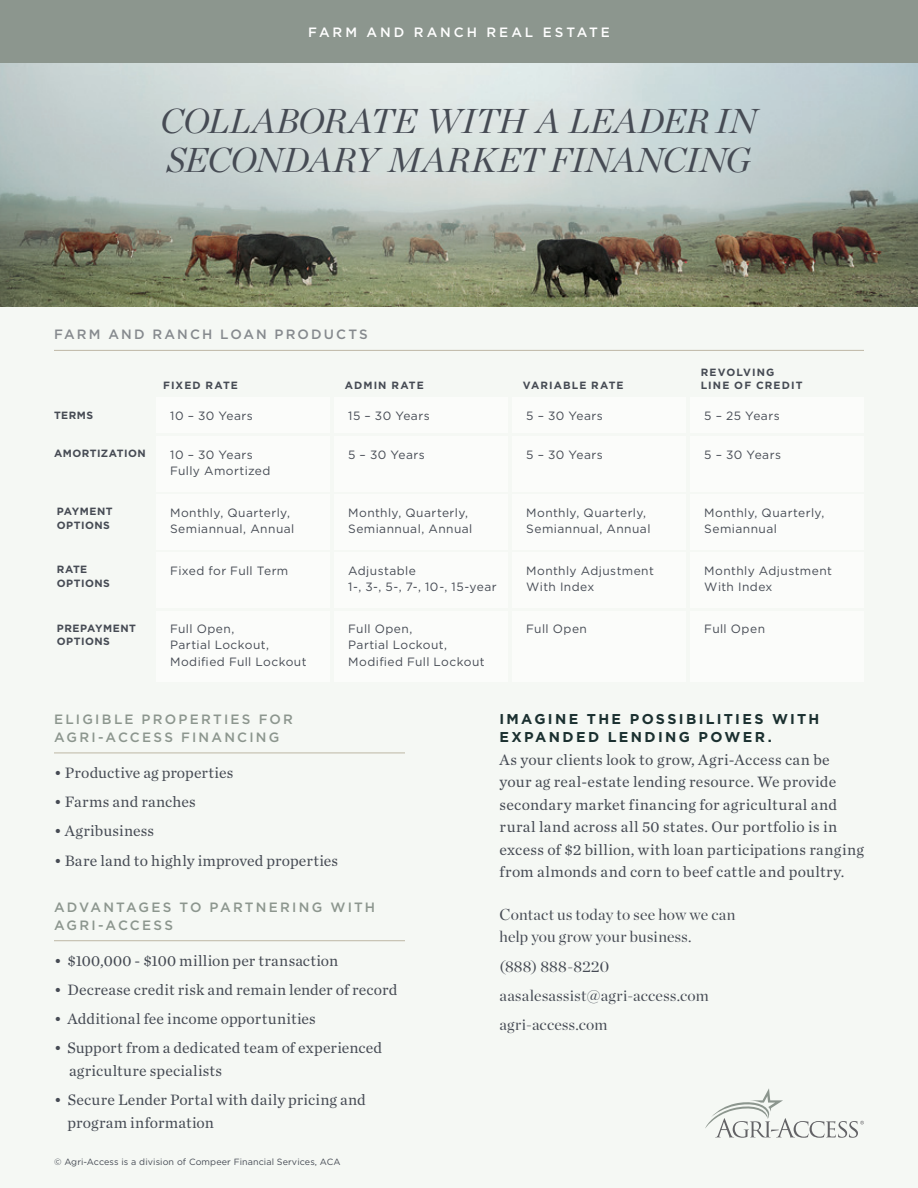
<style>
.page{position:relative;width:918px;height:1188px;background:#fff}
.page>*{position:absolute;margin:0;border:0;box-sizing:border-box;transform-origin:0 0}
.t1{font:italic 34.5px/39px "Chronicle Display";letter-spacing:-.01em;color:#464b54}
.t2{font:15.75px/22.5px "Chronicle Text G1";letter-spacing:.015em;color:#464b54}
.t3{font:15.75px/22.5px "Chronicle Display";letter-spacing:.015em;color:#464b54}
.t4{font:700 14.25px/18px "Gotham";letter-spacing:.165em;color:#1b3030}
.Paragraph_Head_Bold{font:500 13.5px/18px "Gotham";letter-spacing:.165em;color:#8c968e}
.Paragraph_Head_Bold-2{font:500 13.5px "Gotham";letter-spacing:.155em;color:#868a8e}
.t5{font:500 13.5px "Gotham";letter-spacing:.215em;color:#fff}
.t6{font:12px/16.5px "Gotham";letter-spacing:.035em;color:#464b54}
.t7{font:700 10.5px/13.5px "Gotham";letter-spacing:.055em;color:#464b54}
.t8{font:700 10.5px/13.5px "Gotham";letter-spacing:.105em;color:#464b54}
.t9{font:700 10.5px "Gotham";letter-spacing:.1em;color:#464b54}
.t10{font:9px "Gotham";letter-spacing:.01em;color:#464b54}
</style>
<div class="page">
<div style="left:0;top:305px;width:918px;height:883px;background:#f5f8f4"></div>
<div style="left:156px;top:398px;width:174px;height:35px;background:#fff"></div>
<div style="left:334px;top:398px;width:174px;height:35px;background:#fff"></div>
<div style="left:512px;top:398px;width:174px;height:35px;background:#fff"></div>
<div style="left:690px;top:398px;width:174px;height:35px;background:#fff"></div>
<div style="left:156px;top:436px;width:174px;height:56px;background:#fff"></div>
<div style="left:156px;top:553px;width:174px;height:55px;background:#fff"></div>
<div style="left:156px;top:495px;width:174px;height:55px;background:#fff"></div>
<div style="left:156px;top:611px;width:174px;height:71px;background:#fff"></div>
<div style="left:334px;top:436px;width:174px;height:56px;background:#fff"></div>
<div style="left:334px;top:553px;width:174px;height:55px;background:#fff"></div>
<div style="left:334px;top:495px;width:174px;height:55px;background:#fff"></div>
<div style="left:334px;top:611px;width:174px;height:71px;background:#fff"></div>
<div style="left:512px;top:436px;width:174px;height:56px;background:#fff"></div>
<div style="left:512px;top:553px;width:174px;height:55px;background:#fff"></div>
<div style="left:512px;top:495px;width:174px;height:55px;background:#fff"></div>
<div style="left:512px;top:611px;width:174px;height:71px;background:#fff"></div>
<div style="left:690px;top:436px;width:174px;height:56px;background:#fff"></div>
<div style="left:690px;top:553px;width:174px;height:55px;background:#fff"></div>
<div style="left:690px;top:495px;width:174px;height:55px;background:#fff"></div>
<div style="left:690px;top:611px;width:174px;height:71px;background:#fff"></div>
<hr style="left:54px;top:350px;width:810px;height:1px;background:#beb7a5">
<hr style="left:54px;top:940px;width:351px;height:1px;background:#beb7a5">
<img style="left:0;top:62px;width:918px;height:244px">
<div style="left:0;top:0;width:918px;height:62px;background:#8c968e"></div>
<hr style="left:54px;top:753px;width:351px;height:1px;background:#beb7a5">
<svg style="left:705px;top:1088px;width:159px;height:50px"></svg>
<p class="t5" style="left:308px;top:24px;width:303px">FARM AND RANCH REAL ESTATE</p>
<p class="t1" style="left:160px;top:99px;width:598px">COLLABORATE WITH A LEADER IN<br>SECONDARY MARKET FINANCING</p>
<p class="Paragraph_Head_Bold-2" style="left:54px;top:326px;width:315px">FARM AND RANCH LOAN PRODUCTS</p>
<p class="t9" style="left:163px;top:378px;width:76px">FIXED RATE</p>
<p class="t8" style="left:345px;top:379px;width:81px">ADMIN RATE</p>
<p class="t9" style="left:523px;top:378px;width:102px">VARIABLE RATE</p>
<p class="t8" style="left:701px;top:365px;width:103px">REVOLVING<br>LINE OF CREDIT</p>
<p class="t7" style="left:54px;top:408px;width:41px">TERMS</p>
<p class="t7" style="left:54px;top:447px;width:93px">AMORTIZATION</p>
<p class="t6" style="left:170px;top:407px;width:84px">10 – 30 Years</p>
<p class="t6" style="left:348px;top:407px;width:83px">15 – 30 Years</p>
<p class="t6" style="left:526px;top:407px;width:78px">5 – 30 Years</p>
<p class="t6" style="left:704px;top:407px;width:77px">5 – 25 Years</p>
<p class="t6" style="left:170px;top:446px;width:102px">10 – 30 Years<br>Fully Amortized</p>
<p class="t6" style="left:348px;top:446px;width:78px">5 – 30 Years</p>
<p class="t6" style="left:526px;top:446px;width:78px">5 – 30 Years</p>
<p class="t6" style="left:704px;top:446px;width:78px">5 – 30 Years</p>
<p class="t7" style="left:57px;top:505px;width:57px">PAYMENT<br>OPTIONS</p>
<p class="t6" style="left:170px;top:504px;width:126px">Monthly, Quarterly,<br>Semiannual, Annual</p>
<p class="t6" style="left:348px;top:504px;width:126px">Monthly, Quarterly,<br>Semiannual, Annual</p>
<p class="t6" style="left:526px;top:504px;width:126px">Monthly, Quarterly,<br>Semiannual, Annual</p>
<p class="t6" style="left:704px;top:504px;width:122px">Monthly, Quarterly,<br>Semiannual</p>
<p class="t7" style="left:57px;top:563px;width:55px">RATE<br>OPTIONS</p>
<p class="t6" style="left:170px;top:562px;width:120px">Fixed for Full Term</p>
<p class="t6" style="left:348px;top:562px;width:150px">Adjustable<br>1-, 3-, 5-, 7-, 10-, 15-year</p>
<p class="t6" style="left:526px;top:562px;width:129px">Monthly Adjustment<br>With Index</p>
<p class="t6" style="left:704px;top:562px;width:129px">Monthly Adjustment<br>With Index</p>
<p class="t7" style="left:57px;top:621px;width:80px">PREPAYMENT<br>OPTIONS</p>
<p class="t6" style="left:170px;top:620px;width:138px">Full Open,<br>Partial Lockout,<br>Modified Full Lockout</p>
<p class="t6" style="left:348px;top:620px;width:138px">Full Open,<br>Partial Lockout,<br>Modified Full Lockout</p>
<p class="t6" style="left:526px;top:620px;width:62px">Full Open</p>
<p class="t6" style="left:704px;top:620px;width:62px">Full Open</p>
<p class="Paragraph_Head_Bold" style="left:54px;top:710px;width:241px">ELIGIBLE PROPERTIES FOR<br>AGRI-ACCESS FINANCING</p>
<p class="t2" style="left:54px;top:760px;width:181px">• Productive ag properties</p>
<p class="t2" style="left:54px;top:790px;width:143px">• Farms and ranches</p>
<p class="t2" style="left:54px;top:819px;width:102px">• Agribusiness</p>
<p class="t2" style="left:54px;top:848px;width:286px">• Bare land to highly improved properties</p>
<p class="Paragraph_Head_Bold" style="left:54px;top:898px;width:323px">ADVANTAGES TO PARTNERING WITH<br>AGRI-ACCESS</p>
<p class="t2" style="left:54px;top:948px;width:286px">• $100,000 - $100 million per transaction</p>
<p class="t2" style="left:54px;top:978px;width:345px">• Decrease credit risk and remain lender of record</p>
<p class="t2" style="left:54px;top:1007px;width:263px">• Additional fee income opportunities</p>
<p class="t2" style="left:69px;top:1036px;width:315px;text-indent:-15px">• Support from a dedicated team of experienced agriculture specialists</p>
<p class="t2" style="left:67px;top:1088px;width:300px;text-indent:-13px">• Secure Lender Portal with daily pricing and program information</p>
<p class="t10" style="left:54px;top:1156px;width:288px">© Agri-Access is a division of Compeer Financial Services, ACA</p>
<p class="t4" style="left:500px;top:710px;width:321px">IMAGINE THE POSSIBILITIES WITH<br>EXPANDED LENDING POWER.</p>
<p class="t2" style="left:500px;top:747px;width:366px">As your clients look to grow, Agri-Access can be your ag real-estate lending resource. We provide secondary market financing for agricultural and rural land across all 50 states. Our portfolio is in excess of $2 billion, with loan participations ranging from almonds and corn to beef cattle and poultry.</p>
<p class="t3" style="left:500px;top:902px;width:238px">Contact us today to see how we can help you grow your business.</p>
<p class="t3" style="left:500px;top:954px;width:111px">(888) 888-8220</p>
<p class="t3" style="left:500px;top:983px;width:211px">aasalesassist@agri-access.com</p>
<p class="t3" style="left:500px;top:1012px;width:109px">agri-access.com</p>
</div>
